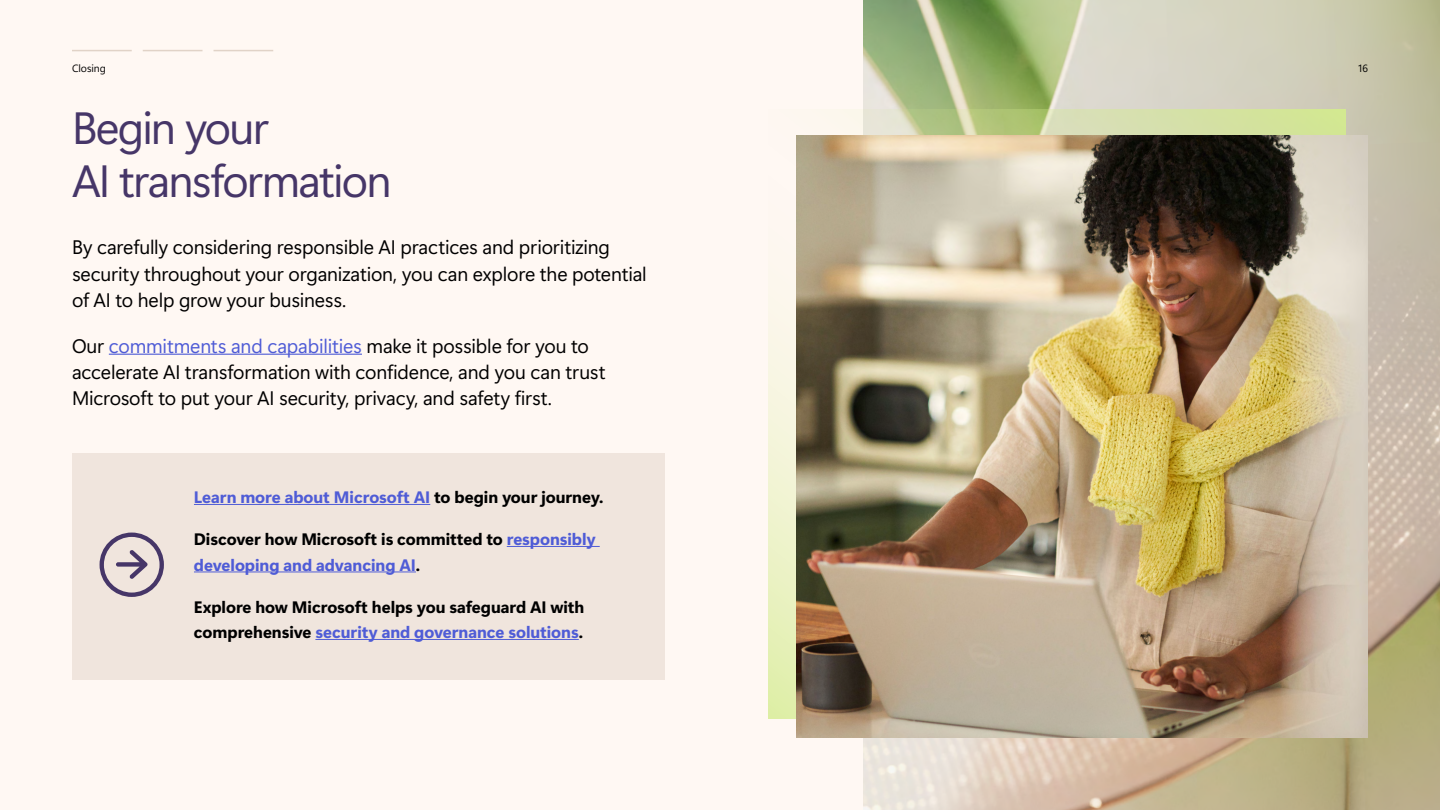
<style>
.page{position:relative;width:1440px;height:810px;background:#fff8f3}
.page>*{position:absolute;margin:0;border:0;box-sizing:border-box;transform-origin:0 0}
.t1{font:45px/52.5px "Segoe Sans 240000";letter-spacing:-.04em;color:#463668}
.Body_Copy{font:19.5px/26.2px "Segoe Sans 240000";letter-spacing:-.01em;color:#000}
.Final_CTA{font:16.5px/25.5px "Segoe Sans 240000 2 bc 0000";letter-spacing:-.005em;color:#4f5cd6}
.Final_CTA-2{font:16.5px/25.5px "Segoe Sans 240000 2 bc 0000";letter-spacing:-.005em;color:#000}
.Page{font:10.5px "Segoe Sans a 8000";letter-spacing:-.005em;color:#000}
.s1{color:#4f5cd6}
.s2{color:#000}
</style>
<div class="page">
<img style="left:864px;top:0;width:576px;height:810px">
<svg style="left:768px;top:109px;width:578px;height:610px"></svg>
<img style="left:796px;top:135px;width:572px;height:603px">
<div style="left:72px;top:453px;width:592px;height:227px;background:#f0e5dd"></div>
<hr style="left:214px;top:50px;width:59px;height:1px;background:#e1d3c7">
<hr style="left:109px;top:354px;width:253px;height:1px;background:#4f5cd6">
<svg style="left:100px;top:533px;width:64px;height:64px"></svg>
<hr style="left:194px;top:504px;width:236px;height:1px;background:#4f5cd6">
<hr style="left:507px;top:546px;width:93px;height:1px;background:#4f5cd6">
<hr style="left:194px;top:571px;width:222px;height:1px;background:#4f5cd6">
<hr style="left:315px;top:639px;width:264px;height:1px;background:#4f5cd6">
<hr style="left:72px;top:50px;width:60px;height:1px;background:#e1d3c7">
<hr style="left:143px;top:50px;width:60px;height:1px;background:#e1d3c7">
<p class="Page" style="left:72px;top:61px;width:36px">Closing</p>
<p class="Page" style="left:1358px;top:61px;width:11px">16</p>
<h1 class="t1" style="left:72px;top:101px;width:321px">Begin your<br>AI transformation</h1>
<p class="Body_Copy" style="left:72px;top:234px;width:576px">By carefully considering responsible AI practices and prioritizing security throughout your organization, you can explore the potential of AI to help grow your business.</p>
<p class="Body_Copy" style="left:72px;top:332px;width:535px">Our <span class="s1">commitments and capabilities</span> make it possible for you to accelerate AI transformation with confidence, and you can trust<br>Microsoft to put your AI security, privacy, and safety first.</p>
<p class="Final_CTA" style="left:194px;top:484px;width:411px">Learn more about Microsoft AI <span class="s2">to begin your journey.</span></p>
<p class="Final_CTA" style="left:194px;top:526px;width:403px"><span class="s2">Discover how Microsoft is committed to</span> responsibly developing and advancing AI<span class="s2">.</span></p>
<p class="Final_CTA-2" style="left:194px;top:593px;width:392px">Explore how Microsoft helps you safeguard AI with comprehensive <span class="s1">security and governance solutions</span>.</p>
</div>
